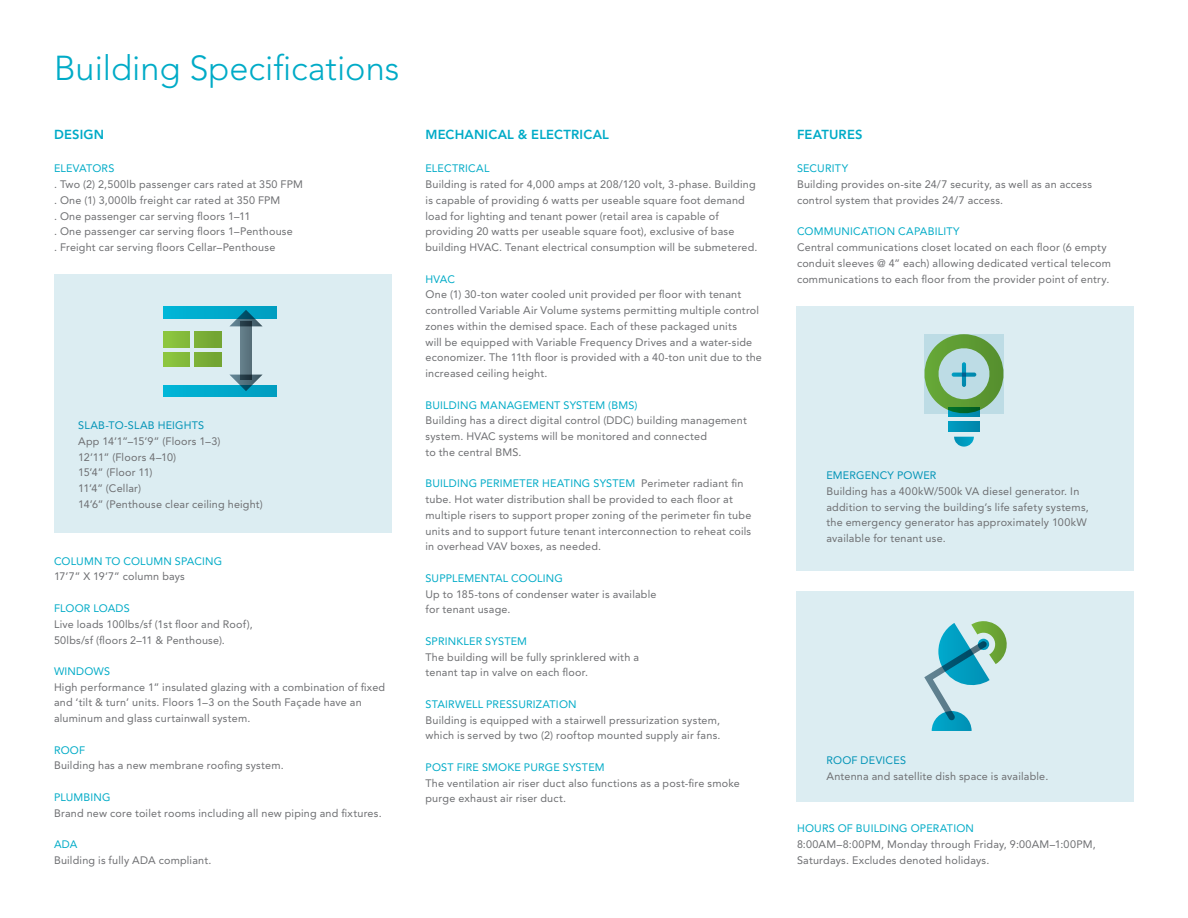
<style>
.page{position:relative;width:1188px;height:918px;background:#fff}
.page>*{position:absolute;margin:0;border:0;box-sizing:border-box;transform-origin:0 0}
.t1{font:300 34.35px "Avenir LT Std";color:#00abc7}
.t2{font:800 13.05px "Avenir LT Std";letter-spacing:.015em;color:#00abc7}
.t3{font:10.8px/15.8px "Avenir LT Std";letter-spacing:.02em;color:#6d6e71}
.t4{font:10.8px "Avenir LT Std";letter-spacing:.02em;color:#00abc7}
.t5{font:10.8px "Avenir LT Std";letter-spacing:.02em;color:#0093b6}
.s1{color:#00abc7}
</style>
<div class="page">
<div style="left:54px;top:274px;width:337px;height:259px;background:#dcedf2"></div>
<svg style="left:163px;top:307px;width:114px;height:11px"></svg>
<div style="left:163px;top:385px;width:114px;height:12px;background:#00abcd"></div>
<div style="left:240px;top:322px;width:12px;height:58px;background:#5d7681"></div>
<svg style="left:229px;top:310px;width:34px;height:16px"></svg>
<svg style="left:230px;top:375px;width:33px;height:16px"></svg>
<svg style="left:163px;top:332px;width:58px;height:34px;background:#84b742"></svg>
<hr style="left:157px;top:348px;width:71px;height:3px;background:#dcedf2">
<hr style="left:191px;top:328px;width:3px;height:44px;background:#dcedf2">
<div style="left:797px;top:307px;width:337px;height:264px;background:#dcedf2"></div>
<div style="left:797px;top:591px;width:337px;height:211px;background:#dcedf2"></div>
<svg style="left:924px;top:621px;width:83px;height:110px"></svg>
<svg style="left:954px;top:437px;width:20px;height:10px"></svg>
<svg style="left:924px;top:334px;width:80px;height:79px;background:#91be93"></svg>
<svg style="left:949px;top:407px;width:30px;height:10px"></svg>
<div style="left:949px;top:422px;width:30px;height:10px;background:#0090b5"></div>
<svg style="left:952px;top:373px;width:24px;height:4px"></svg>
<svg style="left:962px;top:362px;width:4px;height:25px"></svg>
<h1 class="t1" style="left:54px;top:48px;width:347px">Building Specifications</h1>
<p class="t2" style="left:54px;top:127px;width:52px">DESIGN</p>
<p class="t4" style="left:54px;top:162px;width:62px">ELEVATORS</p>
<p class="t3" style="left:54px;top:177px;width:250px">. Two (2) 2,500lb passenger cars rated at 350 FPM . One (1) 3,000lb freight car rated at 350 FPM<br>. One passenger car serving floors 1–11<br>. One passenger car serving floors 1–Penthouse<br>. Freight car serving floors Cellar–Penthouse</p>
<p class="t5" style="left:78px;top:419px;width:128px">SLAB-TO-SLAB HEIGHTS</p>
<p class="t3" style="left:78px;top:433px;width:186px">App 14’1”–15’9” (Floors 1–3)<br>12’11” (Floors 4–10)<br>15’4” (Floor 11)<br>11’4” (Cellar)<br>14’6” (Penthouse clear ceiling height)</p>
<p class="t4" style="left:54px;top:555px;width:170px">COLUMN TO COLUMN SPACING</p>
<p class="t3" style="left:54px;top:569px;width:132px">17’7” X 19’7” column bays</p>
<p class="t4" style="left:54px;top:602px;width:77px">FLOOR LOADS</p>
<p class="t3" style="left:54px;top:616px;width:200px">Live loads 100lbs/sf (1st floor and Roof),<br>50lbs/sf (floors 2–11 &amp; Penthouse).</p>
<p class="t4" style="left:54px;top:665px;width:58px">WINDOWS</p>
<p class="t3" style="left:54px;top:679px;width:333px">High performance 1” insulated glazing with a combination of fixed and ‘tilt &amp; turn’ units. Floors 1–3 on the South Façade have an aluminum and glass curtainwall system.</p>
<p class="t4" style="left:54px;top:744px;width:33px">ROOF</p>
<p class="t3" style="left:54px;top:758px;width:231px">Building has a new membrane roofing system.</p>
<p class="t4" style="left:54px;top:791px;width:58px">PLUMBING</p>
<p class="t3" style="left:54px;top:805px;width:329px">Brand new core toilet rooms including all new piping and fixtures.</p>
<p class="t4" style="left:54px;top:838px;width:25px">ADA</p>
<p class="t3" style="left:54px;top:852px;width:159px">Building is fully ADA compliant.</p>
<p class="t2" style="left:426px;top:127px;width:185px">MECHANICAL &amp; ELECTRICAL</p>
<p class="t4" style="left:426px;top:162px;width:65px">ELECTRICAL</p>
<p class="t3" style="left:426px;top:177px;width:334px">Building is rated for 4,000 amps at 208/120 volt, 3-phase. Building is capable of providing 6 watts per useable square foot demand load for lighting and tenant power (retail area is capable of providing 20 watts per useable square foot), exclusive of base building HVAC. Tenant electrical consumption will be submetered.</p>
<p class="t4" style="left:426px;top:273px;width:31px">HVAC</p>
<p class="t3" style="left:426px;top:287px;width:338px">One (1) 30-ton water cooled unit provided per floor with tenant controlled Variable Air Volume systems permitting multiple control zones within the demised space. Each of these packaged units<br>will be equipped with Variable Frequency Drives and a water-side economizer. The 11th floor is provided with a 40-ton unit due to the increased ceiling height.</p>
<p class="t4" style="left:426px;top:399px;width:214px">BUILDING MANAGEMENT SYSTEM (BMS)</p>
<p class="t3" style="left:426px;top:413px;width:323px">Building has a direct digital control (DDC) building management system. HVAC systems will be monitored and connected<br>to the central BMS.</p>
<p class="t3" style="left:426px;top:476px;width:327px"><span class="s1">BUILDING PERIMETER HEATING SYSTEM</span> Perimeter radiant fin tube. Hot water distribution shall be provided to each floor at multiple risers to support proper zoning of the perimeter fin tube units and to support future tenant interconnection to reheat coils in overhead VAV boxes, as needed.</p>
<p class="t4" style="left:426px;top:572px;width:139px">SUPPLEMENTAL COOLING</p>
<p class="t3" style="left:426px;top:586px;width:233px">Up to 185-tons of condenser water is available for tenant usage.</p>
<p class="t4" style="left:426px;top:635px;width:103px">SPRINKLER SYSTEM</p>
<p class="t3" style="left:426px;top:649px;width:215px">The building will be fully sprinklered with a tenant tap in valve on each floor.</p>
<p class="t4" style="left:426px;top:698px;width:153px">STAIRWELL PRESSURIZATION</p>
<p class="t3" style="left:426px;top:712px;width:297px">Building is equipped with a stairwell pressurization system, which is served by two (2) rooftop mounted supply air fans.</p>
<p class="t4" style="left:426px;top:761px;width:181px">POST FIRE SMOKE PURGE SYSTEM</p>
<p class="t3" style="left:426px;top:775px;width:316px">The ventilation air riser duct also functions as a post-fire smoke purge exhaust air riser duct.</p>
<p class="t2" style="left:797px;top:127px;width:67px">FEATURES</p>
<p class="t4" style="left:797px;top:162px;width:53px">SECURITY</p>
<p class="t3" style="left:797px;top:177px;width:297px">Building provides on-site 24/7 security, as well as an access control system that provides 24/7 access.</p>
<p class="t4" style="left:797px;top:225px;width:164px">COMMUNICATION CAPABILITY</p>
<p class="t3" style="left:797px;top:240px;width:316px">Central communications closet located on each floor (6 empty conduit sleeves @ 4” each) allowing dedicated vertical telecom communications to each floor from the provider point of entry.</p>
<p class="t5" style="left:827px;top:469px;width:111px">EMERGENCY POWER</p>
<p class="t3" style="left:827px;top:483px;width:264px">Building has a 400kW/500k VA diesel generator. In addition to serving the building’s life safety systems, the emergency generator has approximately 100kW available for tenant use.</p>
<p class="t5" style="left:827px;top:754px;width:81px">ROOF DEVICES</p>
<p class="t3" style="left:827px;top:768px;width:223px">Antenna and satellite dish space is available.</p>
<p class="t4" style="left:797px;top:822px;width:178px">HOURS OF BUILDING OPERATION</p>
<p class="t3" style="left:797px;top:837px;width:300px">8:00AM–8:00PM, Monday through Friday, 9:00AM–1:00PM,<br>Saturdays. Excludes denoted holidays.</p>
</div>
